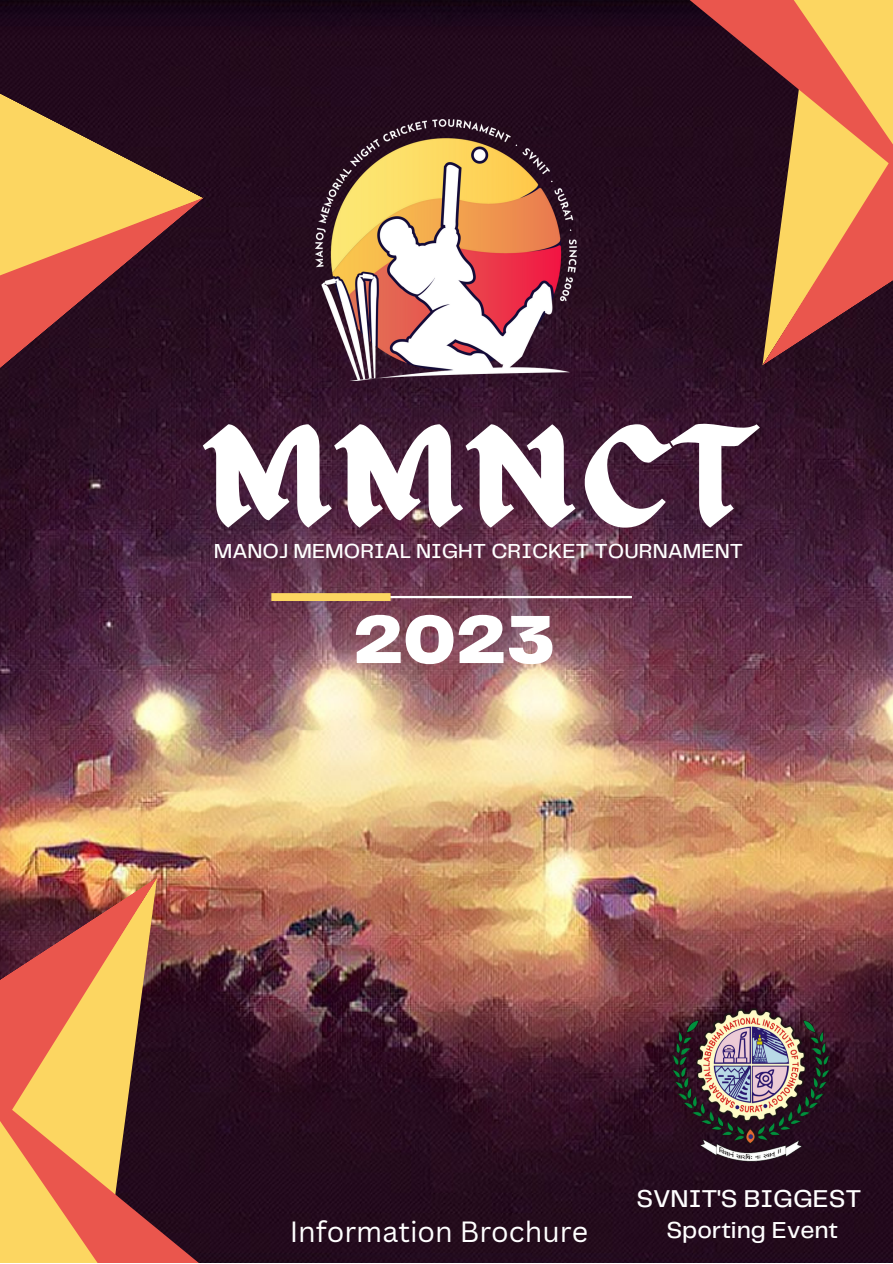
<style>
.page{position:relative;width:893px;height:1264px;background:#fff}
.page>*{position:absolute;margin:0;border:0;box-sizing:border-box;transform-origin:0 0}
.t1{font:140.85px "ED Celandine";letter-spacing:.065em;color:#fff}
.t2{font:900 70.8px "Telegraf";color:#fff}
.t3{font:28.5px "Canva Sans";color:#fff}
.t4{font:500 25.35px "Telegraf";color:#fff}
.t5{font:500 24px "Telegraf";color:#fff}
.t6{font:500 21.15px "Telegraf";color:#fff}
</style>
<div class="page">
<img style="left:0;top:0;width:892px;height:1262px">
<svg style="left:0;top:877px;width:157px;height:195px;background:#c2704a"></svg>
<svg style="left:129px;top:1072px;width:135px;height:190px;background:#331020"></svg>
<svg style="left:0;top:1072px;width:129px;height:190px;background:#f0a658"></svg>
<svg style="left:668px;top:0;width:224px;height:366px;background:#844d38"></svg>
<hr style="left:390px;top:596px;width:242px;height:2px;background:#fff">
<div style="left:271px;top:593px;width:119px;height:8px;background:#fcd661"></div>
<svg style="left:0;top:44px;width:203px;height:338px;background:#694b32"></svg>
<svg style="left:0;top:197px;width:204px;height:180px;background:#884c39"></svg>
<img style="left:671px;top:1008px;width:159px;height:153px">
<img style="left:314px;top:120px;width:263px;height:261px">
<p class="t1" style="left:206px;top:400px;width:546px">MMNCT</p>
<p class="t6" style="left:214px;top:542px;width:530px">MANOJ MEMORIAL NIGHT CRICKET TOURNAMENT</p>
<p class="t2" style="left:352px;top:609px;width:204px">2023</p>
<p class="t3" style="left:290px;top:1211px;width:300px">Information Brochure</p>
<p class="t4" style="left:636px;top:1188px;width:227px">SVNIT'S BIGGEST</p>
<p class="t5" style="left:666px;top:1219px;width:173px">Sporting Event</p>
</div>
